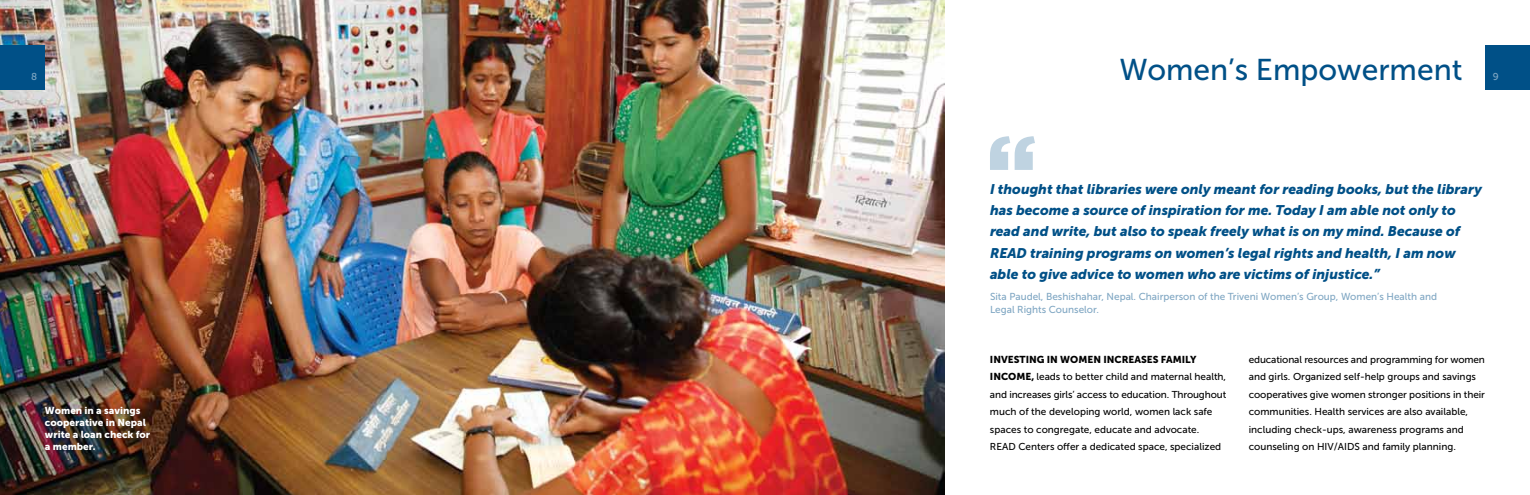
<style>
.page{position:relative;width:1530px;height:495px;background:#fff}
.page>*{position:absolute;margin:0;border:0;box-sizing:border-box;transform-origin:0 0}
.t1{font:30px "Museo Sans 500";color:#005087}
.t2{font:italic 13.88px/21.2px "Museo Sans 900";color:#005087}
.t3{font:10.12px/12.5px "Museo Sans 500";color:#80a7c3}
.t4{font:10px/17.5px "Museo Sans 500";color:#000}
.t5{font:10px/12px "Museo Sans 900";color:#fff}
.t6{font:10px "Museo Sans 900";color:#000}
.t7{font:10px "Museo Sans 500";color:#80a7c3}
.s1{font-family:"Museo Sans 900"}
</style>
<div class="page">
<img style="left:0;top:0;width:945px;height:495px">
<svg style="left:990px;top:136px;width:45px;height:34px"></svg>
<div style="left:0;top:45px;width:45px;height:45px;background:#005087"></div>
<div style="left:1485px;top:45px;width:45px;height:45px;background:#005087"></div>
<h1 class="t1" style="left:1119px;top:53px;width:345px">Women’s Empowerment</h1>
<p class="t7" style="left:31px;top:71px;width:8px">8</p>
<p class="t7" style="left:1493px;top:71px;width:7px">9</p>
<p class="t5" style="left:45px;top:404px;width:107px">Women in a savings cooperative in Nepal write a loan check for a member.</p>
<p class="t2" style="left:990px;top:178px;width:494px">I thought that libraries were only meant for reading books, but the library has become a source of inspiration for me. Today I am able not only to read and write, but also to speak freely what is on my mind. Because of READ training programs on women’s legal rights and health, I am now able to give advice to women who are victims of injustice.”</p>
<p class="t3" style="left:990px;top:290px;width:449px">Sita Paudel, Beshishahar, Nepal. Chairperson of the Triveni Women’s Group, Women’s Health and<br>Legal Rights Counselor.</p>
<p class="t6" style="left:990px;top:353px;width:208px">INVESTING IN WOMEN INCREASES FAMILY</p>
<p class="t4" style="left:990px;top:368px;width:238px"><span class="s1">INCOME,</span> leads to better child and maternal health, and increases girls’ access to education. Throughout much of the developing world, women lack safe spaces to congregate, educate and advocate.<br>READ Centers offer a dedicated space, specialized</p>
<p class="t4" style="left:1249px;top:350px;width:238px">educational resources and programming for women and girls. Organized self-help groups and savings cooperatives give women stronger positions in their communities. Health services are also available, including check-ups, awareness programs and counseling on HIV/AIDS and family planning.</p>
</div>
